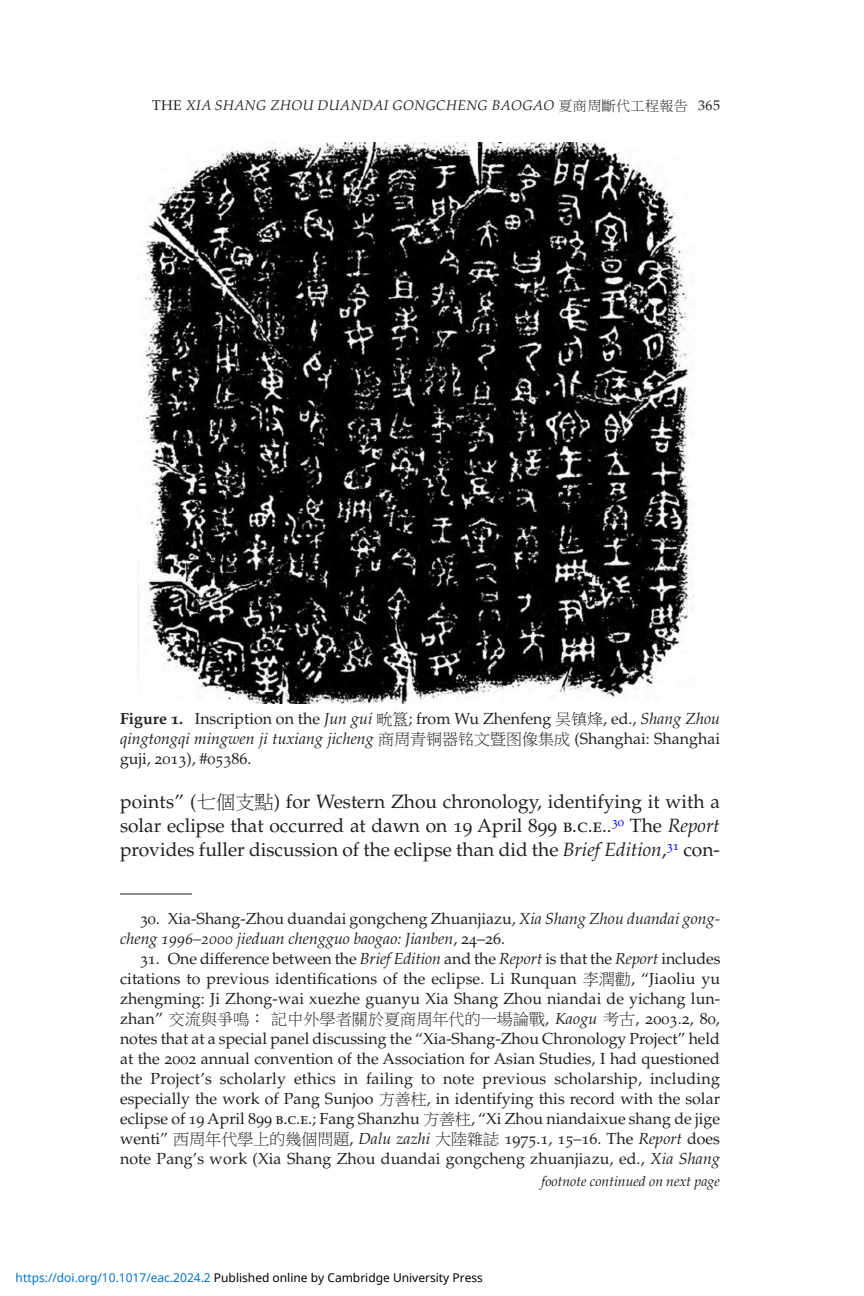
<style>
.page{position:relative;width:864px;height:1296px;background:#fff}
.page>*{position:absolute;margin:0;border:0;box-sizing:border-box;transform-origin:0 0}
.t1{font:19.2px/24px "Palatino LT Std";color:#231f20;text-align:justify}
.t2{font:16px/20px "Palatino LT Std";letter-spacing:.005em;color:#231f20;text-align:justify}
.t3{font:italic 16px/20px "Palatino LT Std";color:#231f20}
.t4{font:16px "P Ming Li U";letter-spacing:.005em;color:#231f20}
.t5{font:italic 14px "Palatino LT Std";letter-spacing:.03em;color:#231f20}
.t6{font:italic 14px "Palatino LT Std";color:#231f20}
.t7{font:12px "Noto Sans";color:#000}
.s1{font-style:normal}
.s2{font-family:"P Ming Li U";font-style:normal}
.s3{font-weight:700}
.s4{font-style:italic}
.s5{font-family:"P Ming Li U"}
.s6{font-family:"Palatino LT Std"}
.s7{font-family:"Palatino LT Std";font-style:italic}
.s8{color:#0172cf}
</style>
<div class="page">
<hr style="left:120px;top:893px;width:72px;height:1px;background:#231f20">
<img style="left:138px;top:142px;width:557px;height:562px">
<p class="t5" style="left:152px;top:97px;width:569px"><span class="s1">THE</span> XIA SHANG ZHOU DUANDAI GONGCHENG BAOGAO <span class="s2">夏商周斷代工程報告</span> <span class="s1">365</span></p>
<p class="t2" style="left:120px;top:709px;width:602px"><span class="s3">Figure 1.</span> Inscription on the <span class="s4">Jun gui</span> <span class="s5">㽙簋</span>; from Wu Zhenfeng <span class="s5">吴镇烽</span>, ed., <span class="s4">Shang Zhou qingtongqi mingwen ji tuxiang jicheng</span> <span class="s5">商周青铜器铭文暨图像集成</span> (Shanghai: Shanghai guji, 2013), #05386.</p>
<p class="t1" style="left:120px;top:790px;width:602px">points” (<span class="s5">七個支點</span>) for Western Zhou chronology, identifying it with a solar eclipse that occurred at dawn on 19 April 899 b.c.e..<sup>30</sup> The <span class="s4">Report </span>provides fuller discussion of the eclipse than did the <span class="s4">Brief Edition</span>,<sup>31</sup> con-</p>
<p class="t3" style="left:120px;top:909px;width:602px;text-indent:20px"><span class="s1">30. Xia-Shang-Zhou duandai gongcheng Zhuanjiazu,</span> Xia Shang Zhou duandai gong&shy;cheng 1996–2000 jieduan chengguo baogao: Jianben<span class="s1">, 24–26.</span></p>
<p class="t2" style="left:120px;top:949px;width:602px;text-indent:20px">31. One difference between the <span class="s4">Brief Edition</span> and the <span class="s4">Report</span> is that the <span class="s4">Report</span> includes citations to previous identifications of the eclipse. Li Runquan <span class="s5">李潤勸</span>, “Jiaoliu yu zhengming: Ji Zhong-wai xuezhe guanyu Xia Shang Zhou niandai de yichang lun-</p>
<p class="t4" style="left:120px;top:1011px;width:601px"><span class="s6">zhan”</span> 交流與爭鳴：記中外學者關於夏商周年代的一場論戰<span class="s6">,</span> <span class="s7">Kaogu</span> 考古<span class="s6">, 2003.2, 80,</span></p>
<p class="t2" style="left:120px;top:1029px;width:602px">notes that at a special panel discussing the “Xia-Shang-Zhou Chronology Project” held at the 2002 annual convention of the Association for Asian Studies, I had questioned the Project’s scholarly ethics in failing to note previous scholarship, including especially the work of Pang Sunjoo <span class="s5">方善柱</span>, in identifying this record with the solar eclipse of 19 April 899 b.c.e.; Fang Shanzhu <span class="s5">方善柱</span>, “Xi Zhou niandaixue shang de jige wenti” <span class="s5">西周年代學上的幾個問題</span>, <span class="s4">Dalu zazhi</span> <span class="s5">大陸雜誌</span> 1975.1, 15–16. The <span class="s4">Report</span> does note Pang’s work (Xia Shang Zhou duandai gongcheng zhuanjiazu, ed., <span class="s4">Xia Shang</span></p>
<p class="t6" style="left:541px;top:1173px;width:180px">footnote continued on next page</p>
<p class="t7" style="left:16px;top:1269px;width:469px"><span class="s8">https://doi.org/10.1017/eac.2024.2</span> Published online by Cambridge University Press</p>
</div>
